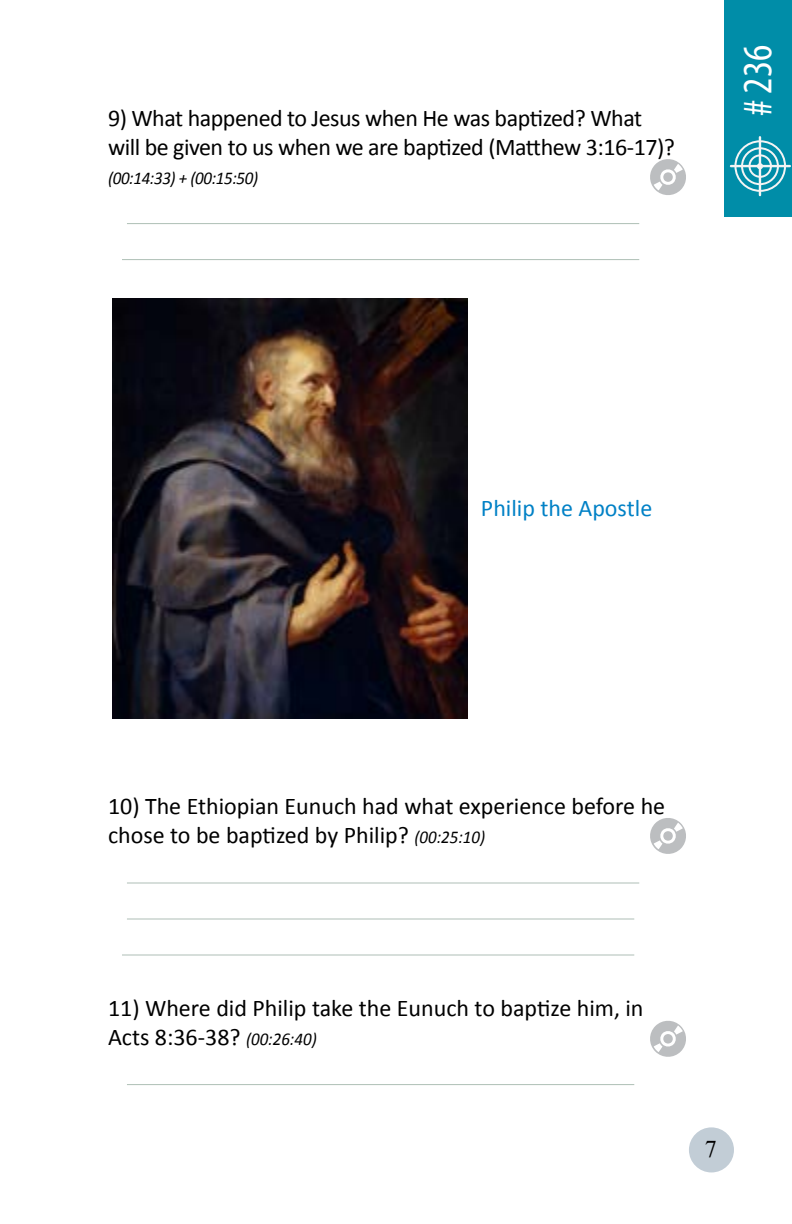
<style>
.page{position:relative;width:792px;height:1224px;background:#fff}
.page>*{position:absolute;margin:0;border:0;box-sizing:border-box;transform-origin:0 0}
.t1{font:condensed 42px "Myriad Pro";color:#fff}
.t2{font:24px/28.8px "Calibri";color:#000}
.t3{font:24px/28.8px "Calibri";letter-spacing:-.02em;color:#000}
.t4{font:24px "Calibri";color:#0081c6}
.t5{font:24px "Times New Roman";color:#000}
.t6{font:italic 18px "Calibri";letter-spacing:-.02em;color:#000;scale:.94 1}
.s1{font-style:italic;font-size:18px}
</style>
<div class="page">
<div style="left:689px;top:1127px;width:45px;height:45px;background:#c2cdd6;border-radius:50%"></div>
<div style="left:724px;top:0;width:68px;height:217px;background:#008da8"></div>
<div style="left:734px;top:140px;width:52px;height:52px;border:2px solid #f4f4f4;border-radius:50%"></div>
<hr style="left:759px;top:137px;width:2px;height:58px;background:#f4f4f4">
<hr style="left:731px;top:165px;width:59px;height:2px;background:#f4f4f4">
<svg style="left:740px;top:146px;width:40px;height:40px"></svg>
<img style="left:113px;top:298px;width:355px;height:421px">
<hr style="left:127px;top:223px;width:512px;height:1px;background:#aebfb6">
<hr style="left:122px;top:259px;width:517px;height:1px;background:#aebfb6">
<hr style="left:127px;top:883px;width:512px;height:1px;background:#aebfb6">
<hr style="left:127px;top:919px;width:507px;height:1px;background:#aebfb6">
<hr style="left:122px;top:955px;width:512px;height:1px;background:#aebfb6">
<hr style="left:127px;top:1084px;width:507px;height:1px;background:#aebfb6">
<svg style="left:650px;top:159px;width:36px;height:36px"></svg>
<svg style="left:650px;top:818px;width:36px;height:36px"></svg>
<svg style="left:650px;top:1021px;width:36px;height:36px"></svg>
<p class="t3" style="left:108px;top:104px;width:568px">9) What happened to Jesus when He was baptized? What will be given to us when we are baptized (Matthew 3:16-17)?</p>
<p class="t6" style="left:108px;top:165px;width:161px">(00:14:33) + (00:15:50)</p>
<h1 class="t1" style="left:732px;top:116px;width:73px;rotate:-90deg"># 236</h1>
<p class="t4" style="left:481px;top:493px;width:173px">Philip the Apostle</p>
<p class="t2" style="left:108px;top:792px;width:559px">10) The Ethiopian Eunuch had what experience before he chose to be baptized by Philip? <span class="s1">(00:25:10)</span></p>
<p class="t2" style="left:108px;top:994px;width:537px">11) Where did Philip take the Eunuch to baptize him, in<br>Acts 8:36-38? <span class="s1">(00:26:40)</span></p>
<p class="t5" style="left:705px;top:1132px;width:13px">7</p>
</div>
